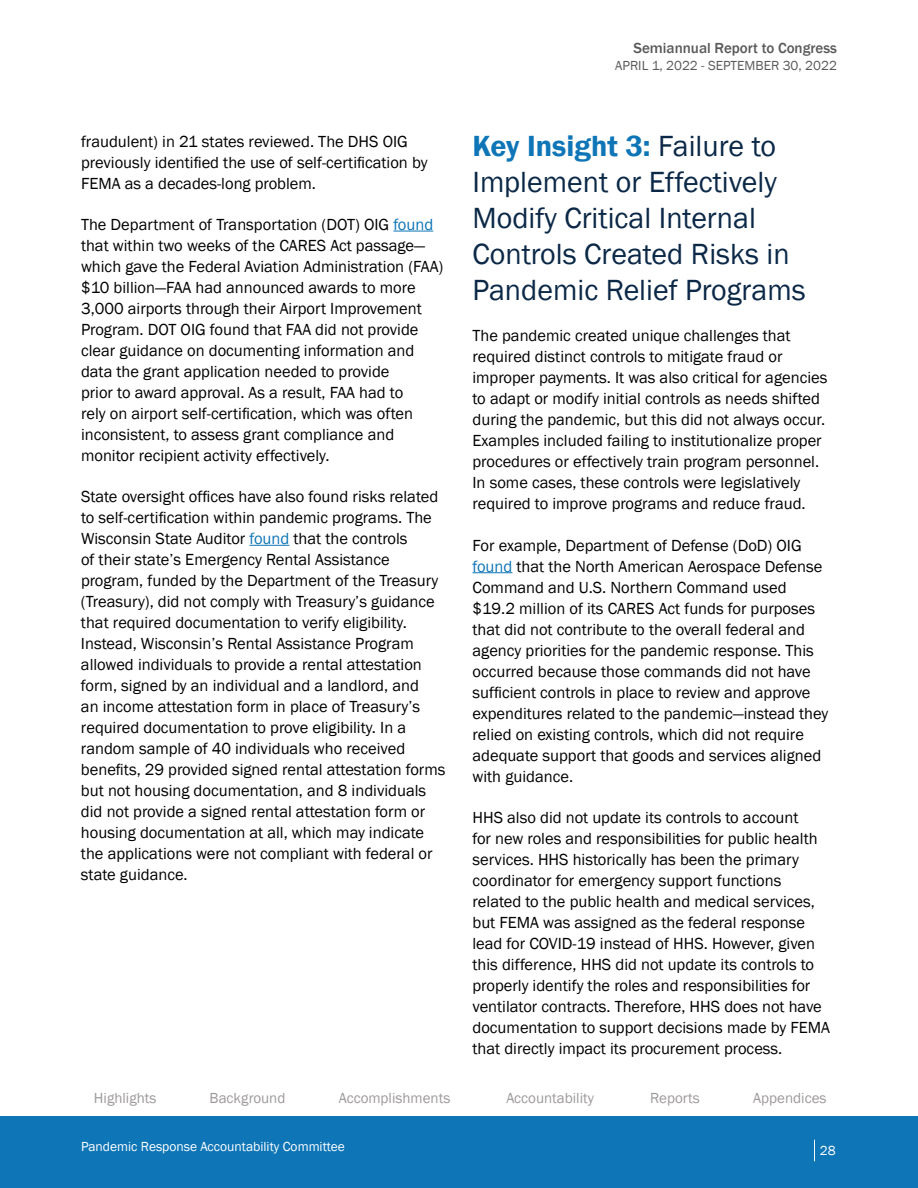
<style>
.page{position:relative;width:918px;height:1188px;background:#fff}
.page>*{position:absolute;margin:0;border:0;box-sizing:border-box;transform-origin:0 0}
.t1{font:30px/36px "Franklin Gothic";color:#0b2847}
.t2{font:16.5px/21px "Franklin Gothic";color:#000}
.t3{font:15px "Franklin Gothic";color:#9d999a}
.t4{font:500 15px "Franklin Gothic";color:#5a5a5a}
.t5{font:13.5px "Franklin Gothic";color:#fff}
.t6{font:13.5px "Franklin Gothic";color:#5a5a5a}
.s1{color:#0e75b7}
.s2{font-weight:600;color:#0e75b7}
</style>
<div class="page">
<div style="left:0;top:1117px;width:918px;height:71px;background:#0e75b7"></div>
<svg style="left:814px;top:1140px;width:1px;height:21px"></svg>
<hr style="left:393px;top:231px;width:40px;height:1px;background:#0e75b7">
<hr style="left:249px;top:545px;width:40px;height:1px;background:#0e75b7">
<hr style="left:472px;top:572px;width:40px;height:1px;background:#0e75b7">
<p class="t2" style="left:81px;top:131px;width:348px">fraudulent) in 21 states reviewed. The DHS OIG previously identified the use of self-certification by<br>FEMA as a decades-long problem.</p>
<p class="t2" style="left:81px;top:214px;width:364px">The Department of Transportation (DOT) OIG <span class="s1">found </span>that within two weeks of the CARES Act passage— which gave the Federal Aviation Administration (FAA) $10 billion—FAA had announced awards to more 3,000 airports through their Airport Improvement Program. DOT OIG found that FAA did not provide clear guidance on documenting information and data the grant application needed to provide<br>prior to award approval. As a result, FAA had to<br>rely on airport self-certification, which was often inconsistent, to assess grant compliance and monitor recipient activity effectively.</p>
<p class="t2" style="left:81px;top:486px;width:366px">State oversight offices have also found risks related to self-certification within pandemic programs. The Wisconsin State Auditor <span class="s1">found</span> that the controls<br>of their state’s Emergency Rental Assistance program, funded by the Department of the Treasury (Treasury), did not comply with Treasury’s guidance that required documentation to verify eligibility.<br>Instead, Wisconsin’s Rental Assistance Program allowed individuals to provide a rental attestation form, signed by an individual and a landlord, and<br>an income attestation form in place of Treasury’s required documentation to prove eligibility. In a random sample of 40 individuals who received benefits, 29 provided signed rental attestation forms but not housing documentation, and 8 individuals did not provide a signed rental attestation form or housing documentation at all, which may indicate the applications were not compliant with federal or state guidance.</p>
<p class="t4" style="left:633px;top:39px;width:205px">Semiannual Report to Congress</p>
<p class="t6" style="left:615px;top:57px;width:223px">APRIL 1, 2022 - SEPTEMBER 30, 2022</p>
<h2 class="t1" style="left:472px;top:129px;width:335px"><span class="s2">Key Insight 3:</span> Failure to<br>Implement or Effectively<br>Modify Critical Internal<br>Controls Created Risks in<br>Pandemic Relief Programs</h2>
<p class="t2" style="left:472px;top:326px;width:356px">The pandemic created unique challenges that required distinct controls to mitigate fraud or improper payments. It was also critical for agencies to adapt or modify initial controls as needs shifted during the pandemic, but this did not always occur.<br>Examples included failing to institutionalize proper procedures or effectively train program personnel.<br>In some cases, these controls were legislatively required to improve programs and reduce fraud.</p>
<p class="t2" style="left:472px;top:535px;width:357px">For example, Department of Defense (DoD) OIG <span class="s1">found</span> that the North American Aerospace Defense Command and U.S. Northern Command used $19.2 million of its CARES Act funds for purposes that did not contribute to the overall federal and agency priorities for the pandemic response. This occurred because those commands did not have sufficient controls in place to review and approve expenditures related to the pandemic—instead they relied on existing controls, which did not require adequate support that goods and services aligned with guidance.</p>
<p class="t2" style="left:472px;top:807px;width:359px">HHS also did not update its controls to account<br>for new roles and responsibilities for public health services. HHS historically has been the primary coordinator for emergency support functions related to the public health and medical services, but FEMA was assigned as the federal response lead for COVID-19 instead of HHS. However, given this difference, HHS did not update its controls to properly identify the roles and responsibilities for ventilator contracts. Therefore, HHS does not have documentation to support decisions made by FEMA that directly impact its procurement process.</p>
<p class="t3" style="left:94px;top:1089px;width:64px">Highlights</p>
<p class="t3" style="left:210px;top:1089px;width:77px">Background</p>
<p class="t3" style="left:339px;top:1089px;width:113px">Accomplishments</p>
<p class="t3" style="left:506px;top:1089px;width:89px">Accountability</p>
<p class="t3" style="left:650px;top:1089px;width:51px">Reports</p>
<p class="t3" style="left:753px;top:1089px;width:75px">Appendices</p>
<p class="t5" style="left:81px;top:1138px;width:265px">Pandemic Response Accountability Committee</p>
<p class="t5" style="left:820px;top:1142px;width:17px">28</p>
</div>
